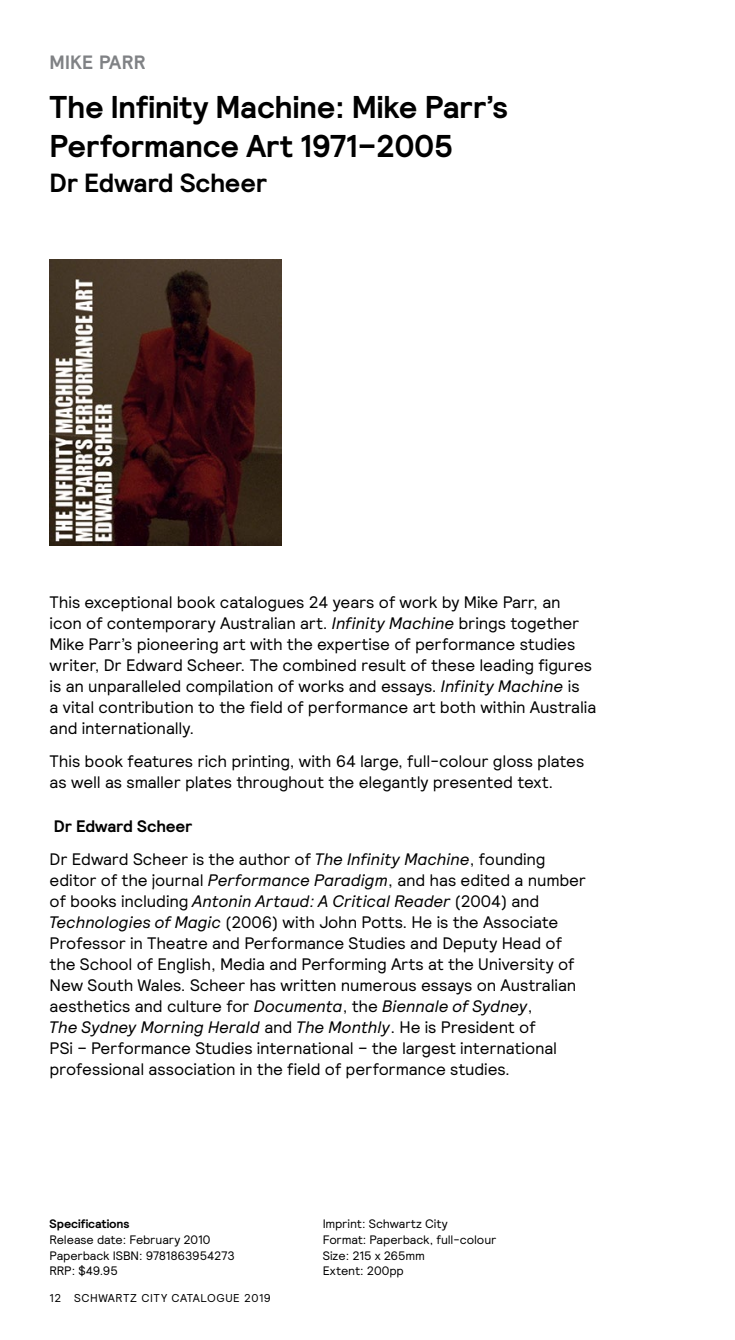
<style>
.page{position:relative;width:735px;height:1340px;background:#fff}
.page>*{position:absolute;margin:0;border:0;box-sizing:border-box;transform-origin:0 0}
.t1{font:700 31.5px/38.5px "Relative";letter-spacing:-.01em;color:#000}
.t2{font:700 26.25px "Relative";letter-spacing:-.01em;color:#000}
.t3{font:700 19.25px "Relative";letter-spacing:.01em;color:#808285}
.t4{font:16.62px/21px "Relative";letter-spacing:-.01em;color:#000}
.t5{font:12.25px/15.8px "Relative";letter-spacing:-.01em;color:#000}
.t6{font:700 12.25px "Relative";color:#000}
.t7{font:11.38px "Relative";letter-spacing:.05em;color:#000}
.s1{font-style:italic}
.s2{font-weight:700}
</style>
<div class="page">
<img style="left:50px;top:259px;width:231px;height:287px">
<p class="t3" style="left:50px;top:50px;width:97px">MIKE PARR</p>
<h1 class="t1" style="left:50px;top:87px;width:460px">The Infinity Machine: Mike Parr’s<br>Performance Art 1971–2005</h1>
<h2 class="t2" style="left:50px;top:165px;width:219px">Dr Edward Scheer</h2>
<p class="t4" style="left:50px;top:590px;width:548px">This exceptional book catalogues 24 years of work by Mike Parr, an icon of contemporary Australian art. <span class="s1">Infinity Machine</span> brings together Mike Parr’s pioneering art with the expertise of performance studies writer, Dr Edward Scheer. The combined result of these leading figures is an unparalleled compilation of works and essays. <span class="s1">Infinity Machine</span> is<br>a vital contribution to the field of performance art both within Australia and internationally.</p>
<p class="t4" style="left:50px;top:750px;width:536px">This book features rich printing, with 64 large, full-colour gloss plates as well as smaller plates throughout the elegantly presented text.</p>
<p class="t4" style="left:50px;top:808px;width:497px;line-height:33.2px"><span class="s2">Dr Edward Scheer<br></span>Dr Edward Scheer is the author of <span class="s1">The Infinity Machine</span>, founding</p>
<p class="t4" style="left:50px;top:869px;width:537px">editor of the journal <span class="s1">Performance Paradigm</span>, and has edited a number of books including <span class="s1">Antonin Artaud: A Critical Reader</span> (2004) and <span class="s1">Technologies of Magic</span> (2006) with John Potts. He is the Associate Professor in Theatre and Performance Studies and Deputy Head of the School of English, Media and Performing Arts at the University of New South Wales. Scheer has written numerous essays on Australian aesthetics and culture for <span class="s1">Documenta</span>, the <span class="s1">Biennale of Sydney</span>,<br><span class="s1">The Sydney Morning Herald</span> and <span class="s1">The Monthly</span>. He is President of<br>PSi – Performance Studies international – the largest international professional association in the field of performance studies.</p>
<p class="t6" style="left:50px;top:1215px;width:81px">Specifications</p>
<p class="t5" style="left:50px;top:1231px;width:186px">Release date: February 2010<br>Paperback ISBN: 9781863954273<br>RRP: $49.95</p>
<p class="t7" style="left:50px;top:1290px;width:223px">12 SCHWARTZ CITY CATALOGUE 2019</p>
<p class="t5" style="left:322px;top:1215px;width:175px">Imprint: Schwartz City<br>Format: Paperback, full-colour<br>Size: 215 x 265mm<br>Extent: 200pp</p>
</div>
